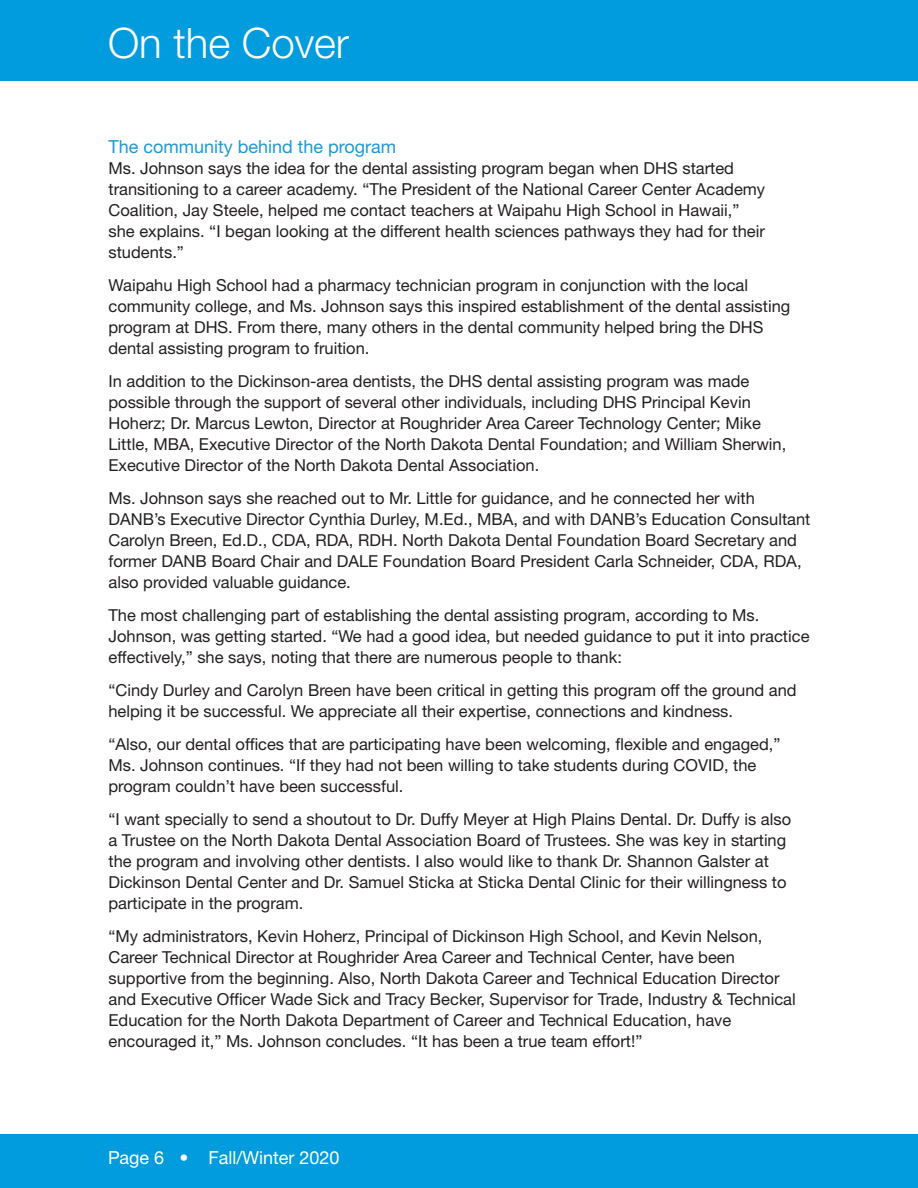
<style>
.page{position:relative;width:918px;height:1188px;background:#fff}
.page>*{position:absolute;margin:0;border:0;box-sizing:border-box;transform-origin:0 0}
.t1{font:300 42px "Helvetica Neue LT Std";color:#fff}
.t2{font:18px "Helvetica Neue LT Std";color:#1b9ad7}
.t3{font:18px "Helvetica Neue LT Std";color:#fff}
.t4{font:16.5px/21px "Helvetica Neue LT Std";color:#231f20}
</style>
<div class="page">
<div style="left:0;top:1134px;width:918px;height:54px;background:#019cde"></div>
<div style="left:1px;top:0;width:917px;height:81px;background:#019cde"></div>
<p class="t1" style="left:108px;top:18px;width:243px">On the Cover</p>
<p class="t2" style="left:108px;top:136px;width:289px">The community behind the program</p>
<p class="t4" style="left:108px;top:157px;width:658px">Ms. Johnson says the idea for the dental assisting program began when DHS started transitioning to a career academy. “The President of the National Career Center Academy Coalition, Jay Steele, helped me contact teachers at Waipahu High School in Hawaii,” she explains. “I began looking at the different health sciences pathways they had for their students.”</p>
<p class="t4" style="left:108px;top:274px;width:683px">Waipahu High School had a pharmacy technician program in conjunction with the local community college, and Ms. Johnson says this inspired establishment of the dental assisting program at DHS. From there, many others in the dental community helped bring the DHS dental assisting program to fruition.</p>
<p class="t4" style="left:108px;top:370px;width:679px">In addition to the Dickinson-area dentists, the DHS dental assisting program was made possible through the support of several other individuals, including DHS Principal Kevin Hoherz; Dr. Marcus Lewton, Director at Roughrider Area Career Technology Center; Mike Little, MBA, Executive Director of the North Dakota Dental Foundation; and William Sherwin, Executive Director of the North Dakota Dental Association.</p>
<p class="t4" style="left:108px;top:487px;width:703px">Ms. Johnson says she reached out to Mr. Little for guidance, and he connected her with DANB’s Executive Director Cynthia Durley, M.Ed., MBA, and with DANB’s Education Consultant Carolyn Breen, Ed.D., CDA, RDA, RDH. North Dakota Dental Foundation Board Secretary and former DANB Board Chair and DALE Foundation Board President Carla Schneider, CDA, RDA, also provided valuable guidance.</p>
<p class="t4" style="left:108px;top:604px;width:703px">The most challenging part of establishing the dental assisting program, according to Ms.<br>Johnson, was getting started. “We had a good idea, but needed guidance to put it into practice effectively,” she says, noting that there are numerous people to thank:</p>
<p class="t4" style="left:108px;top:679px;width:690px">“Cindy Durley and Carolyn Breen have been critical in getting this program off the ground and helping it be successful. We appreciate all their expertise, connections and kindness.</p>
<p class="t4" style="left:108px;top:733px;width:674px">“Also, our dental offices that are participating have been welcoming, flexible and engaged,”<br>Ms. Johnson continues. “If they had not been willing to take students during COVID, the program couldn’t have been successful.</p>
<p class="t4" style="left:108px;top:808px;width:684px">“I want specially to send a shoutout to Dr. Duffy Meyer at High Plains Dental. Dr. Duffy is also a Trustee on the North Dakota Dental Association Board of Trustees. She was key in starting the program and involving other dentists. I also would like to thank Dr. Shannon Galster at Dickinson Dental Center and Dr. Samuel Sticka at Sticka Dental Clinic for their willingness to participate in the program.</p>
<p class="t4" style="left:108px;top:925px;width:689px">“My administrators, Kevin Hoherz, Principal of Dickinson High School, and Kevin Nelson, Career Technical Director at Roughrider Area Career and Technical Center, have been supportive from the beginning. Also, North Dakota Career and Technical Education Director and Executive Officer Wade Sick and Tracy Becker, Supervisor for Trade, Industry &amp; Technical Education for the North Dakota Department of Career and Technical Education, have encouraged it,” Ms. Johnson concludes. “It has been a true team effort!”</p>
<p class="t3" style="left:108px;top:1147px;width:233px">Page 6 • Fall/Winter 2020</p>
</div>
